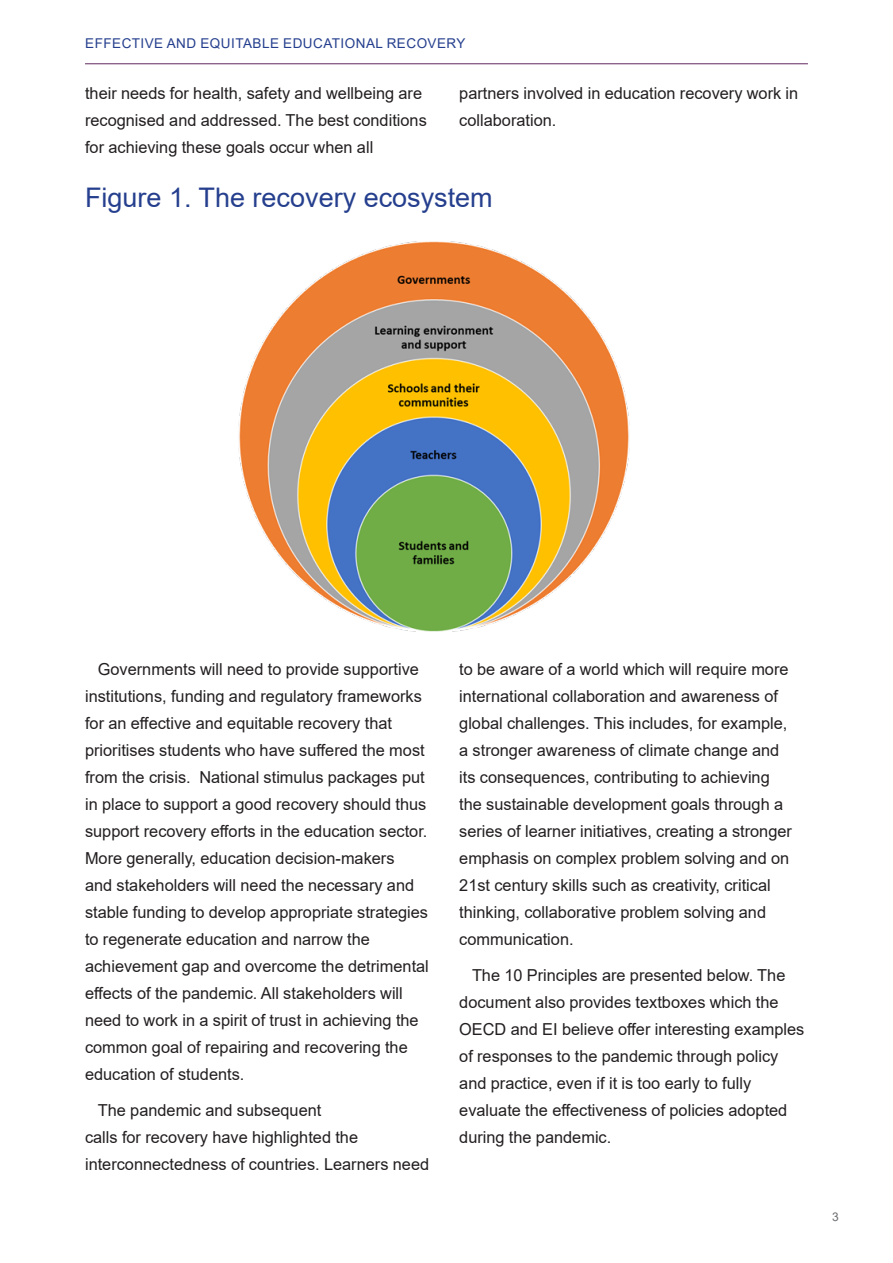
<style>
.page{position:relative;width:893px;height:1263px;background:#fff}
.page>*{position:absolute;margin:0;border:0;box-sizing:border-box;transform-origin:0 0}
.H2_new{font:27px "Arial";color:#253f8e}
.body{font:16.5px/27px "Arial";color:#231f20}
.roulette{font:13.5px "Arial";letter-spacing:.035em;color:#253f8e}
.t1{font:12px "Arial";color:#6c6d70}
</style>
<div class="page">
<hr style="left:85px;top:63px;width:723px;height:1px;background:#5f2860">
<img style="left:238px;top:242px;width:392px;height:389px">
<p class="roulette" style="left:85px;top:34px;width:382px">EFFECTIVE AND EQUITABLE EDUCATIONAL RECOVERY</p>
<p class="body" style="left:85px;top:80px;width:343px">their needs for health, safety and wellbeing are recognised and addressed. The best conditions for achieving these goals occur when all</p>
<p class="body" style="left:459px;top:80px;width:341px">partners involved in education recovery work in collaboration.</p>
<p class="H2_new" style="left:85px;top:179px;width:409px">Figure 1. The recovery ecosystem</p>
<p class="body" style="left:85px;top:656px;width:345px;text-indent:13px">Governments will need to provide supportive institutions, funding and regulatory frameworks for an effective and equitable recovery that prioritises students who have suffered the most from the crisis. National stimulus packages put in place to support a good recovery should thus support recovery efforts in the education sector.<br>More generally, education decision-makers<br>and stakeholders will need the necessary and stable funding to develop appropriate strategies to regenerate education and narrow the achievement gap and overcome the detrimental effects of the pandemic. All stakeholders will need to work in a spirit of trust in achieving the common goal of repairing and recovering the education of students.</p>
<p class="body" style="left:85px;top:1097px;width:346px;text-indent:13px">The pandemic and subsequent<br>calls for recovery have highlighted the interconnectedness of countries. Learners need</p>
<p class="body" style="left:459px;top:656px;width:334px">to be aware of a world which will require more international collaboration and awareness of global challenges. This includes, for example, a stronger awareness of climate change and its consequences, contributing to achieving the sustainable development goals through a series of learner initiatives, creating a stronger emphasis on complex problem solving and on 21st century skills such as creativity, critical thinking, collaborative problem solving and communication.</p>
<p class="body" style="left:459px;top:962px;width:347px;text-indent:13px">The 10 Principles are presented below. The document also provides textboxes which the OECD and EI believe offer interesting examples of responses to the pandemic through policy and practice, even if it is too early to fully evaluate the effectiveness of policies adopted during the pandemic.</p>
<p class="t1" style="left:832px;top:1208px;width:8px">3</p>
</div>
